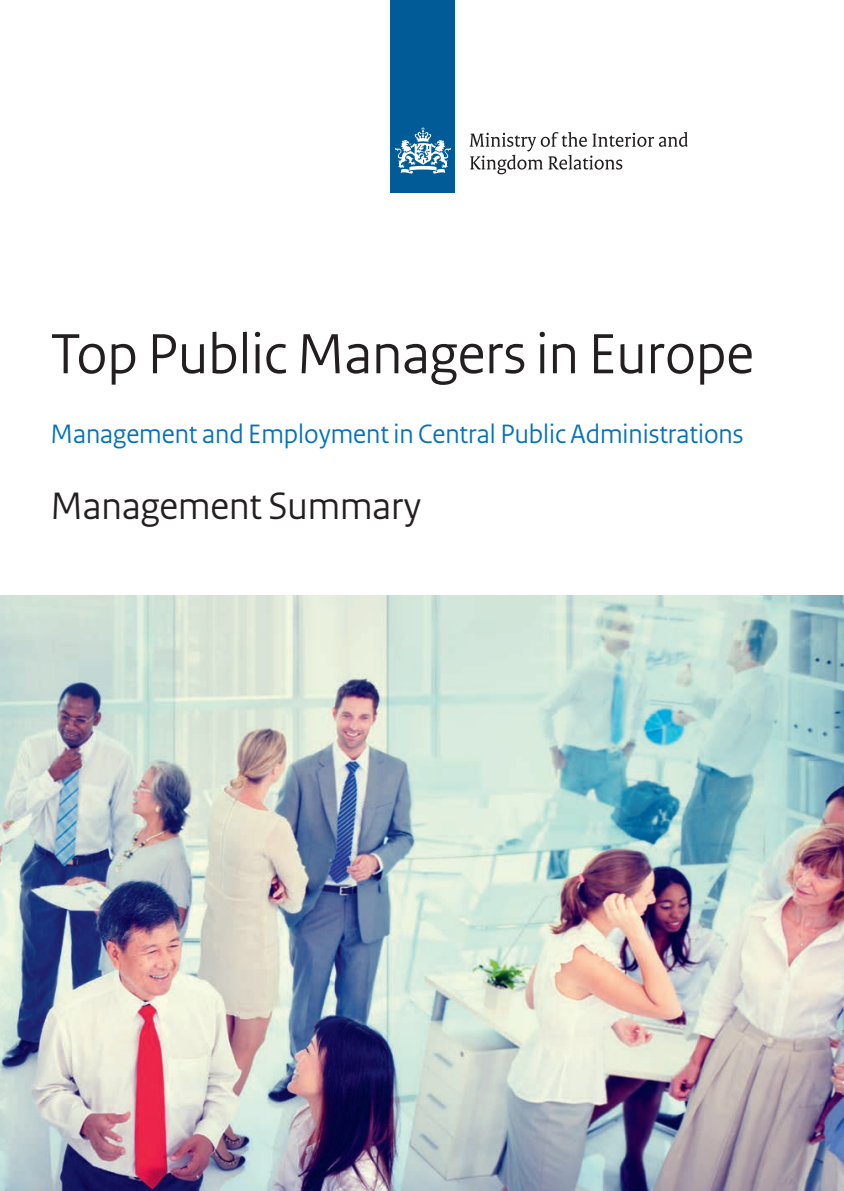
<style>
.page{position:relative;width:844px;height:1191px;background:#fff}
.page>*{position:absolute;margin:0;border:0;box-sizing:border-box;transform-origin:0 0}
._01_RO_Titel{font:59.5px "Rijksoverheid Sans Heading";color:#231f20}
._02_RO_Subtitel{font:40.25px "Rijksoverheid Sans Heading";color:#231f20}
._02_RO_Subtitel-2{font:28px "Rijksoverheid Sans Heading";color:#0071bb}
</style>
<div class="page">
<div style="left:390px;top:0;width:65px;height:192px;background:#005b97"></div>
<svg style="left:395px;top:127px;width:56px;height:47px"></svg>
<svg style="left:469px;top:132px;width:218px;height:42px"></svg>
<img style="left:0;top:595px;width:843px;height:596px">
<p class="_01_RO_Titel" style="left:51px;top:319px;width:704px">Top Public Managers in Europe</p>
<p class="_02_RO_Subtitel-2" style="left:51px;top:418px;width:694px">Management and Employment in Central Public Administrations</p>
<p class="_02_RO_Subtitel" style="left:51px;top:482px;width:371px">Management Summary</p>
</div>
